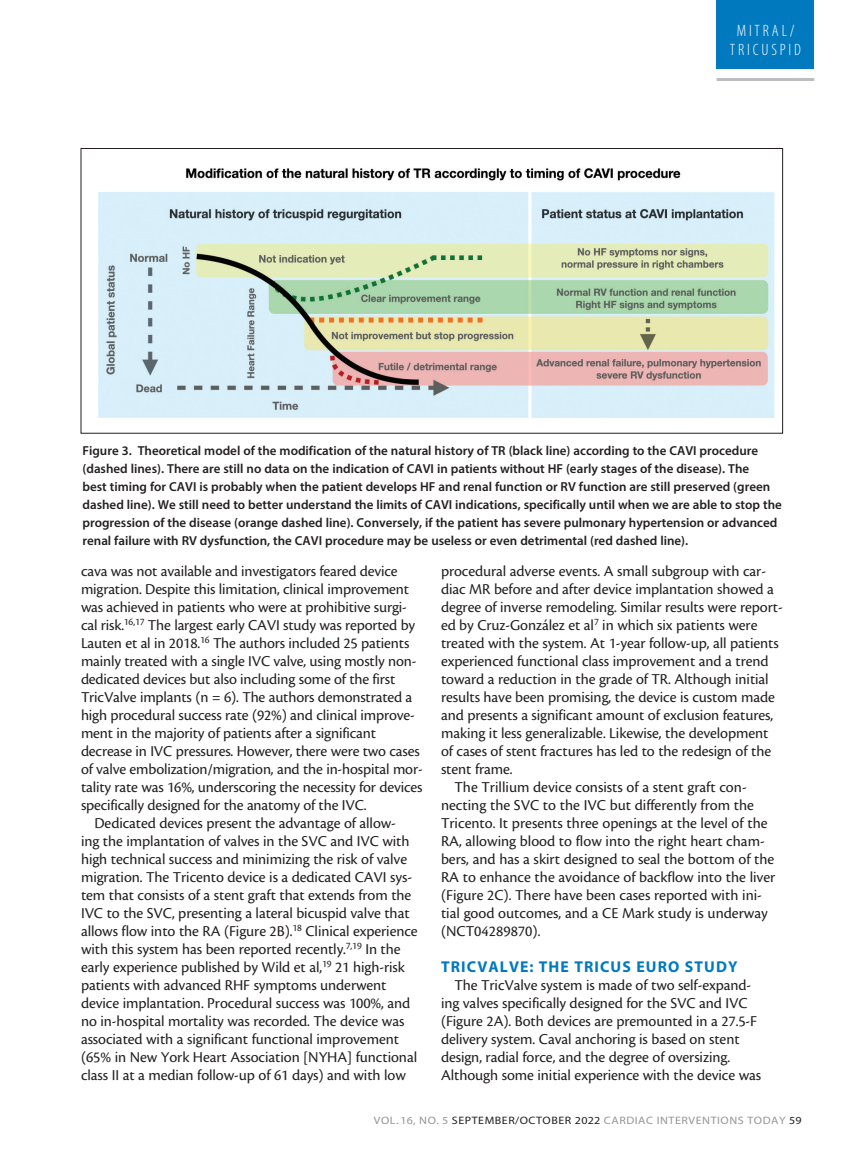
<style>
.page{position:relative;width:864px;height:1161px;background:#fff}
.page>*{position:absolute;margin:0;border:0;box-sizing:border-box;transform-origin:0 0}
.t1{font:300 condensed 16.5px/18.3px "Myriad Pro";letter-spacing:.17em;color:#fff;text-align:center}
.body{font:15.75px/18px "Cronos Pro";letter-spacing:-.005em;color:#231f20}
.subhead{font:700 15.75px "Myriad Pro";letter-spacing:.07em;color:#0079bf}
.t2{font:600 13.05px/18px "Myriad Pro";color:#231f20}
.t3{font:10.8px "Myriad Pro";letter-spacing:.045em;color:#939598;scale:1.11 1}
.s1{color:#231f20}
</style>
<div class="page">
<div style="left:717px;top:0;width:97px;height:69px;background:#0079bf"></div>
<hr style="left:717px;top:78px;width:97px;height:3px;background:#bcbdc0">
<img style="left:98px;top:168px;width:677px;height:250px">
<p class="t1" style="left:730px;top:22px;width:73px">MITRAL/<br>TRICUSPID</p>
<p class="t2" style="left:82px;top:442px;width:701px">Figure 3. Theoretical model of the modification of the natural history of TR (black line) according to the CAVI procedure (dashed lines). There are still no data on the indication of CAVI in patients without HF (early stages of the disease). The<br>best timing for CAVI is probably when the patient develops HF and renal function or RV function are still preserved (green dashed line). We still need to better understand the limits of CAVI indications, specifically until when we are able to stop the progression of the disease (orange dashed line). Conversely, if the patient has severe pulmonary hypertension or advanced renal failure with RV dysfunction, the CAVI procedure may be useless or even detrimental (red dashed line).</p>
<p class="body" style="left:81px;top:562px;width:343px">cava was not available and investigators feared device migration. Despite this limitation, clinical improvement was achieved in patients who were at prohibitive surgi&shy;cal risk.<sup>16,17</sup> The largest early CAVI study was reported by Lauten et al in 2018.<sup>16</sup> The authors included 25 patients mainly treated with a single IVC valve, using mostly non&shy;dedicated devices but also including some of the first TricValve implants (n = 6). The authors demonstrated a high procedural success rate (92%) and clinical improve&shy;ment in the majority of patients after a significant decrease in IVC pressures. However, there were two cases of valve embolization/migration, and the in-hospital mor&shy;tality rate was 16%, underscoring the necessity for devices specifically designed for the anatomy of the IVC.</p>
<p class="body" style="left:81px;top:814px;width:338px;text-indent:14px">Dedicated devices present the advantage of allow&shy;ing the implantation of valves in the SVC and IVC with high technical success and minimizing the risk of valve migration. The Tricento device is a dedicated CAVI sys&shy;tem that consists of a stent graft that extends from the IVC to the SVC, presenting a lateral bicuspid valve that allows flow into the RA (Figure 2B).<sup>18</sup> Clinical experience with this system has been reported recently.<sup>7,19</sup> In the early experience published by Wild et al,<sup>19</sup> 21 high-risk patients with advanced RHF symptoms underwent device implantation. Procedural success was 100%, and no in-hospital mortality was recorded. The device was associated with a significant functional improvement (65% in New York Heart Association [NYHA] functional class II at a median follow-up of 61 days) and with low</p>
<p class="body" style="left:441px;top:562px;width:343px">procedural adverse events. A small subgroup with car&shy;diac MR before and after device implantation showed a degree of inverse remodeling. Similar results were report&shy;ed by Cruz-González et al<sup>7</sup> in which six patients were treated with the system. At 1-year follow-up, all patients experienced functional class improvement and a trend toward a reduction in the grade of TR. Although initial results have been promising, the device is custom made and presents a significant amount of exclusion features, making it less generalizable. Likewise, the development of cases of stent fractures has led to the redesign of the stent frame.</p>
<p class="body" style="left:441px;top:778px;width:336px;text-indent:14px">The Trillium device consists of a stent graft con&shy;necting the SVC to the IVC but differently from the Tricento. It presents three openings at the level of the RA, allowing blood to flow into the right heart cham&shy;bers, and has a skirt designed to seal the bottom of the RA to enhance the avoidance of backflow into the liver (Figure 2C). There have been cases reported with ini&shy;tial good outcomes, and a CE Mark study is underway (NCT04289870).</p>
<p class="subhead" style="left:441px;top:956px;width:298px">TRICVALVE: THE TRICUS EURO STUDY</p>
<p class="body" style="left:441px;top:976px;width:322px;text-indent:14px">The TricValve system is made of two self-expand&shy;ing valves specifically designed for the SVC and IVC (Figure 2A). Both devices are premounted in a 27.5-F delivery system. Caval anchoring is based on stent design, radial force, and the degree of oversizing.<br>Although some initial experience with the device was</p>
<p class="t3" style="left:374px;top:1113px;width:387px">VOL. 16, NO. 5 <span class="s1">SEPTEMBER/OCTOBER 2022</span> CARDIAC INTERVENTIONS TODAY <span class="s1">59</span></p>
</div>
